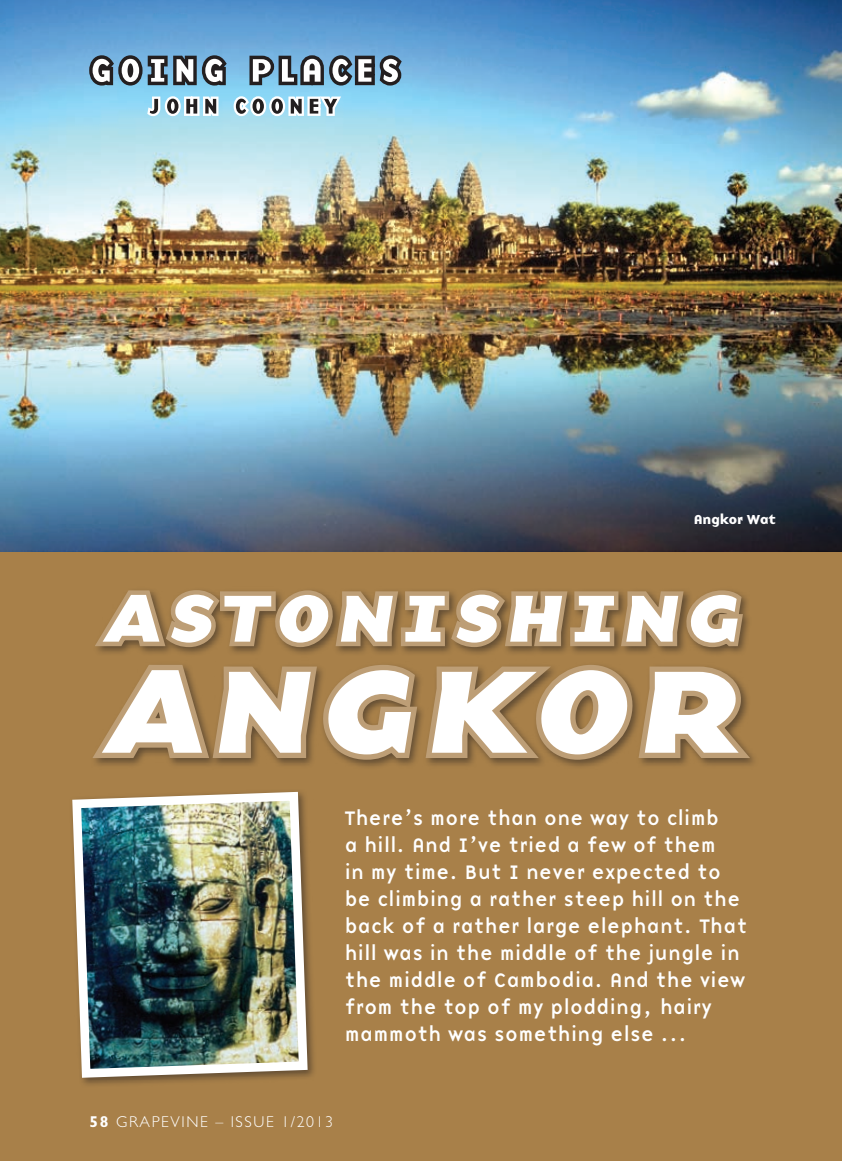
<style>
.page{position:relative;width:842px;height:1161px;background:#fff}
.page>*{position:absolute;margin:0;border:0;box-sizing:border-box;transform-origin:0 0}
.t1{font:155.03px "Base Nine SCBI";letter-spacing:.02em;color:#fff}
.t2{font:87.75px "Base Nine SCBI";letter-spacing:.05em;color:#fff}
.t3{font:20.25px/27px "Base Nine";letter-spacing:-.015em;color:#fff}
.t4{font:300 15.75px "Gill Sans";letter-spacing:.1em;color:#fff}
.t5{font:13.5px "Base Nine B";letter-spacing:-.025em;color:#fff}
.s1{font-weight:700}
</style>
<div class="page">
<img style="left:0;top:0;width:842px;height:552px">
<div style="left:0;top:552px;width:842px;height:609px;background:#a88049"></div>
<svg style="left:89px;top:55px;width:313px;height:61px"></svg>
<div style="left:69px;top:789px;width:248px;height:299px;background:#231f20;opacity:.53"></div>
<img style="left:69px;top:789px;width:243px;height:293px">
<svg style="left:95px;top:590px;width:653px;height:62px"></svg>
<svg style="left:93px;top:665px;width:661px;height:100px"></svg>
<p class="t5" style="left:694px;top:508px;width:84px">Angkor Wat</p>
<h2 class="t2" style="left:106px;top:542px;width:640px">astonishing</h2>
<h1 class="t1" style="left:108px;top:577px;width:637px">angkor</h1>
<p class="t3" style="left:344px;top:804px;width:405px">There’s more than one way to climb<br>a hill. A nd I’ve tried a few of them<br>in my time. But I never expected to be climbing a rather steep hill on the back of a rather large elephant. That hill was in the middle of the jungle in the middle of Cambodia. A nd the view from the top of my plodding, hairy mammoth was something else …</p>
<p class="t4" style="left:90px;top:1113px;width:245px"><span class="s1">58</span> GRAPEVINE – ISSUE 1/2013</p>
</div>
